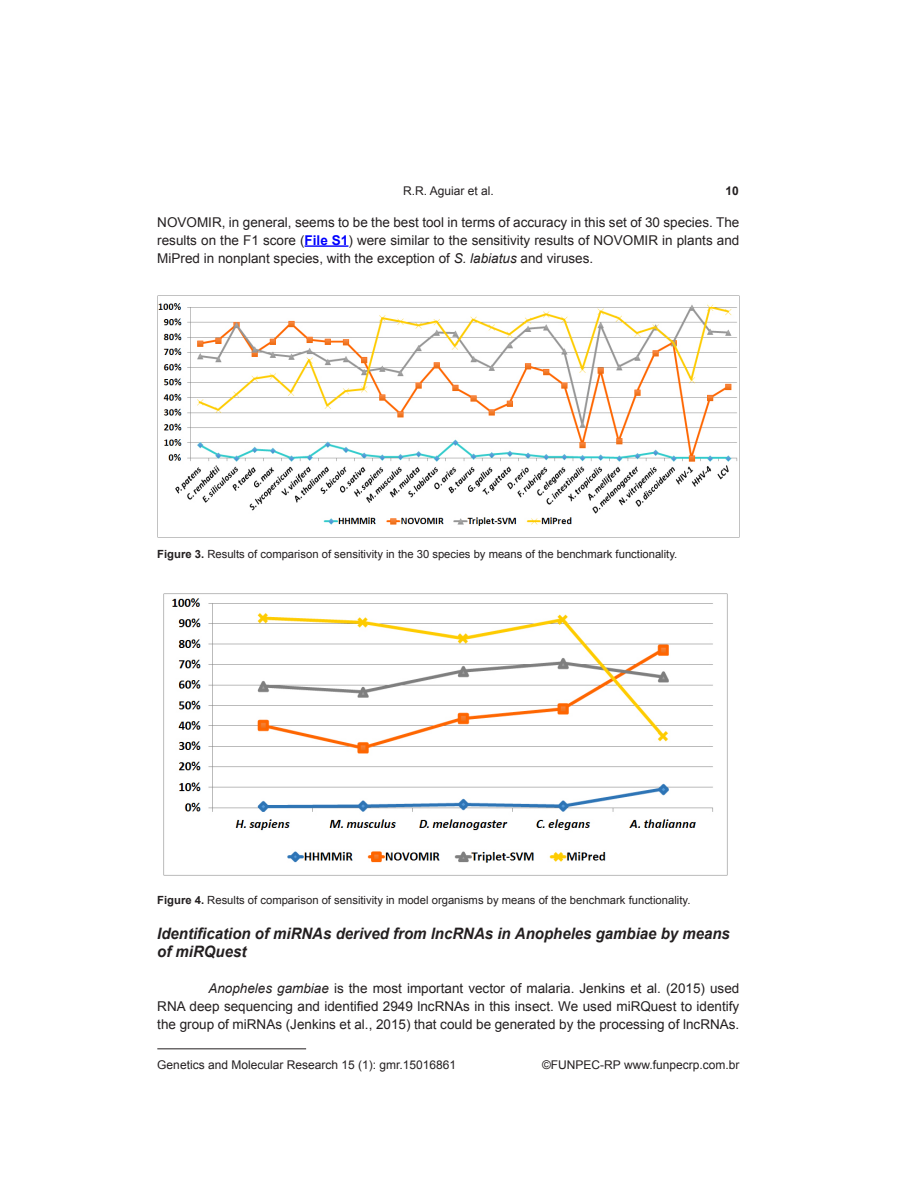
<style>
.page{position:relative;width:918px;height:1188px;background:#fff}
.page>*{position:absolute;margin:0;border:0;box-sizing:border-box;transform-origin:0 0}
.Títulos_1_e_2{font:italic 700 15.75px/18px "Arial";color:#231f20;scale:.95 1}
.Texto{font:13.5px/18px "Arial";color:#231f20;text-align:justify}
.t1{font:12px "Arial";color:#231f20}
.t2{font:700 12px "Arial";color:#231f20}
.Legendas{font:11.25px "Arial";color:#231f20}
.s1{font-weight:700;color:#00f}
.s2{font-style:italic}
.s3{font-weight:700}
</style>
<div class="page">
<hr style="left:157px;top:1048px;width:149px;height:1px;background:#231f20">
<hr style="left:305px;top:245px;width:43px;height:2px;background:#00f">
<img style="left:157px;top:296px;width:581px;height:241px">
<img style="left:164px;top:593px;width:563px;height:282px">
<p class="t1" style="left:403px;top:183px;width:92px">R.R. Aguiar et al.</p>
<p class="t2" style="left:725px;top:183px;width:15px">10</p>
<p class="Texto" style="left:157px;top:213px;width:584px">NOVOMIR, in general, seems to be the best tool in terms of accuracy in this set of 30 species. The results on the F1 score (<span class="s1">File S1</span>) were similar to the sensitivity results of NOVOMIR in plants and MiPred in nonplant species, with the exception of <span class="s2">S. labiatus</span> and viruses.</p>
<p class="Legendas" style="left:157px;top:546px;width:522px"><span class="s3">Figure 3.</span> Results of comparison of sensitivity in the 30 species by means of the benchmark functionality.</p>
<p class="Legendas" style="left:157px;top:892px;width:535px"><span class="s3">Figure 4.</span> Results of comparison of sensitivity in model organisms by means of the benchmark functionality.</p>
<p class="Títulos_1_e_2" style="left:157px;top:925px;width:604px">Identification of miRNAs derived from lncRNAs in Anopheles gambiae by means of miRQuest</p>
<p class="Texto" style="left:157px;top:979px;width:584px;text-indent:51px"><span class="s2">Anopheles gambiae</span> is the most important vector of malaria. Jenkins et al. (2015) used RNA deep sequencing and identified 2949 lncRNAs in this insect. We used miRQuest to identify the group of miRNAs (Jenkins et al., 2015) that could be generated by the processing of lncRNAs.</p>
<p class="t1" style="left:157px;top:1057px;width:300px">Genetics and Molecular Research 15 (1): gmr.15016861</p>
<p class="t1" style="left:542px;top:1057px;width:199px">©FUNPEC-RP www.funpecrp.com.br</p>
</div>
